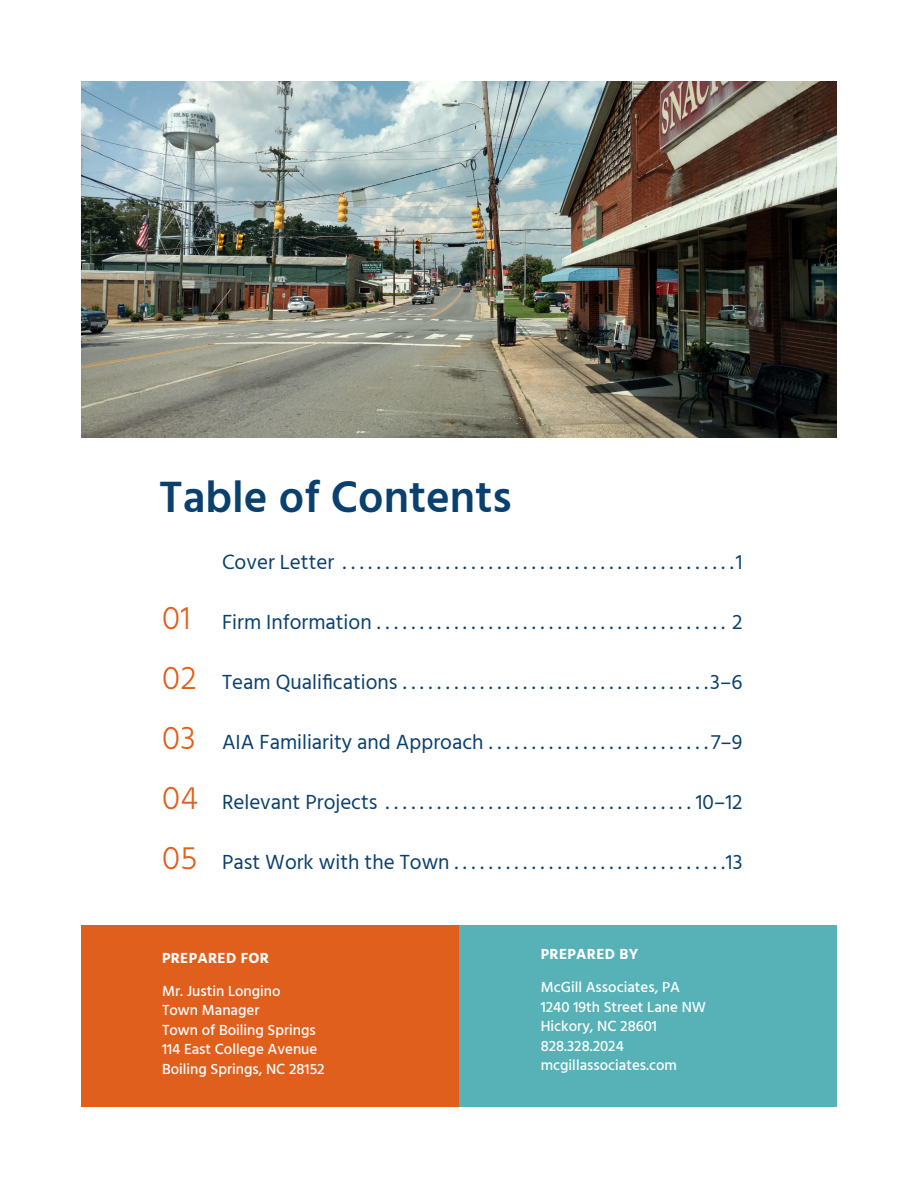
<style>
.page{position:relative;width:918px;height:1188px;background:#fff}
.page>*{position:absolute;margin:0;border:0;box-sizing:border-box;transform-origin:0 0}
.Chapter_Names{font:600 45px "Hind";color:#09406e}
.t1{font:21px "Hind";color:#09406e}
.t2{font:500 15px/19.5px "Hind";color:#fff}
.t3{font:700 15px "Hind";letter-spacing:.02em;color:#fff}
.s1{font-weight:300;font-size:33px;color:#e15f1d}
</style>
<div class="page">
<img style="left:81px;top:81px;width:756px;height:357px">
<div style="left:81px;top:925px;width:378px;height:182px;background:#e15f1d"></div>
<div style="left:460px;top:925px;width:377px;height:182px;background:#56b2b6"></div>
<p class="Chapter_Names" style="left:159px;top:465px;width:354px">Table of Contents</p>
<p class="t1" style="left:222px;top:548px;width:522px">Cover Letter . . . . . . . . . . . . . . . . . . . . . . . . . . . . . . . . . . . . . . . . . . . . . 1</p>
<p class="t1" style="left:162px;top:608px;width:582px"><span class="s1">01</span> Firm Information . . . . . . . . . . . . . . . . . . . . . . . . . . . . . . . . . . . . . . . . . 2</p>
<p class="t1" style="left:162px;top:668px;width:582px"><span class="s1">02</span> Team Qualifications . . . . . . . . . . . . . . . . . . . . . . . . . . . . . . . . . . . 3–6</p>
<p class="t1" style="left:162px;top:728px;width:582px"><span class="s1">03</span> AIA Familiarity and Approach . . . . . . . . . . . . . . . . . . . . . . . . . 7–9</p>
<p class="t1" style="left:162px;top:788px;width:582px"><span class="s1">04</span> Relevant Projects . . . . . . . . . . . . . . . . . . . . . . . . . . . . . . . . . . . . 10–12</p>
<p class="t1" style="left:162px;top:848px;width:582px"><span class="s1">05</span> Past Work with the Town . . . . . . . . . . . . . . . . . . . . . . . . . . . . . . . 13</p>
<p class="t3" style="left:162px;top:949px;width:109px">PREPARED FOR</p>
<p class="t2" style="left:162px;top:982px;width:120px">Mr. Justin Longino<br>Town Manager</p>
<p class="t2" style="left:162px;top:1021px;width:155px">Town of Boiling Springs</p>
<p class="t2" style="left:162px;top:1040px;width:157px">114 East College Avenue</p>
<p class="t2" style="left:162px;top:1060px;width:164px">Boiling Springs, NC 28152</p>
<p class="t3" style="left:541px;top:945px;width:99px">PREPARED BY</p>
<p class="t2" style="left:541px;top:979px;width:141px">McGill Associates, PA</p>
<p class="t2" style="left:541px;top:998px;width:167px">1240 19th Street Lane NW</p>
<p class="t2" style="left:541px;top:1018px;width:118px">Hickory, NC 28601</p>
<p class="t2" style="left:541px;top:1037px;width:85px">828.328.2024</p>
<p class="t2" style="left:541px;top:1057px;width:138px">mcgillassociates.com</p>
</div>
